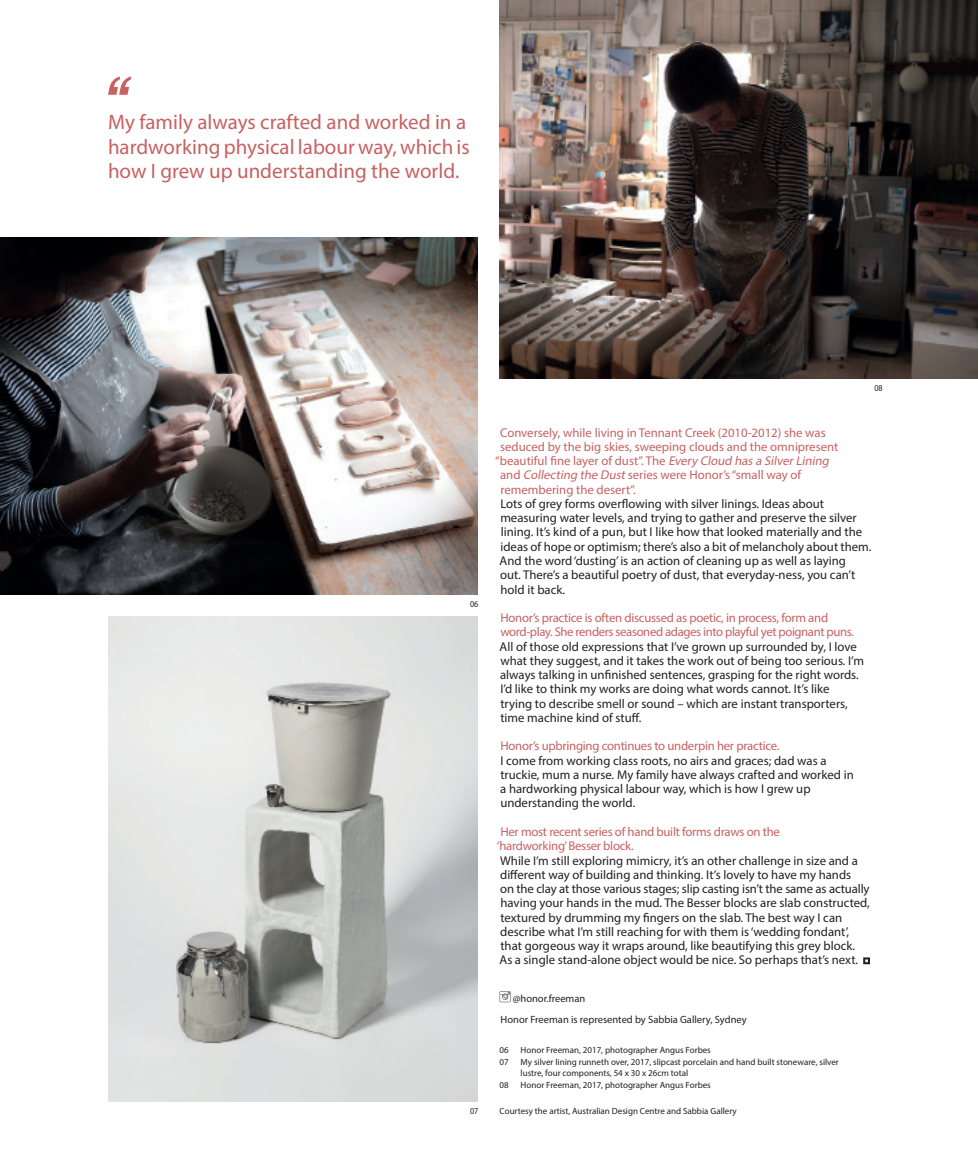
<style>
.page{position:relative;width:978px;height:1170px;background:#fff}
.page>*{position:absolute;margin:0;border:0;box-sizing:border-box;transform-origin:0 0}
.t1{font:21px/24.8px "Myriad Pro";color:#c86161}
.t2{font:12.75px/14.2px "Myriad Pro";color:#231f20}
.t3{font:12.75px/14.2px "Myriad Pro";letter-spacing:-.02em;color:#c86161}
.t4{font:12.75px "Myriad Pro";color:#c86161}
.t5{font:10.5px/21.1px "Myriad Pro";color:#231f20}
.t6{font:9px/10.5px "Myriad Pro";color:#231f20}
.t7{font:9px "Myriad Pro";color:#231f20;scale:.9 1}
.s1{font-style:italic}
</style>
<div class="page">
<svg style="left:863px;top:957px;width:7px;height:7px"></svg>
<svg style="left:500px;top:991px;width:11px;height:11px"></svg>
<img style="left:0;top:237px;width:478px;height:357px">
<img style="left:108px;top:616px;width:370px;height:485px">
<img style="left:500px;top:0;width:478px;height:378px">
<svg style="left:108px;top:77px;width:23px;height:18px"></svg>
<h1 class="t1" style="left:108px;top:109px;width:363px">My family always crafted and worked in a hardworking physical labour way, which is how I grew up understanding the world.</h1>
<p class="t7" style="left:470px;top:598px;width:11px">06</p>
<p class="t7" style="left:470px;top:1104px;width:11px">07</p>
<p class="t7" style="left:874px;top:383px;width:11px">08</p>
<p class="t4" style="left:500px;top:424px;width:327px">Conversely, while living in Tennant Creek (2010-2012) she was</p>
<p class="t4" style="left:500px;top:439px;width:340px">seduced by the big skies, sweeping clouds and the omnipresent</p>
<p class="t4" style="left:495px;top:453px;width:338px">“beautiful fine layer of dust”. The <span class="s1">Every Cloud has a SilverLining</span></p>
<p class="t4" style="left:500px;top:467px;width:303px">and <span class="s1">Collecting the Dust</span>series were Honor’s “small way of</p>
<p class="t4" style="left:500px;top:481px;width:137px">remembering the desert”.</p>
<p class="t2" style="left:500px;top:496px;width:373px">Lots of grey forms overflowing with silver linings. Ideas about measuring water levels, and trying to gather and preserve the silver lining. It’s kind of a pun, but I like how that looked materially and the ideas of hope or optimism; there’s also a bit of melancholy about them.<br>And the word ‘dusting’ is an action of cleaning up as well as laying<br>out. There’s a beautiful poetry of dust, that everyday-ness, you can’t hold it back.</p>
<p class="t3" style="left:500px;top:610px;width:355px">Honor’s practice is often discussed as poetic, in process, form and word-play. She renders seasoned adages into playful yet poignant puns.</p>
<p class="t2" style="left:500px;top:639px;width:366px">All of those old expressions that I’ve grown up surrounded by, I love what they suggest, and it takes the work out of being too serious. I’m always talking in unfinished sentences, grasping for the right words.<br>I’d like to think my works are doing what words cannot. It’s like<br>trying to describe smell or sound – which are instant transporters, time machine kind of stuff.</p>
<p class="t3" style="left:500px;top:738px;width:280px">Honor’s upbringing continues to underpin her practice.</p>
<p class="t2" style="left:500px;top:753px;width:355px">I come from working class roots, no airs and graces; dad was a truckie, mum a nurse. My family have always crafted and worked in a hardworking physical labour way, which is how I grew up understanding the world.</p>
<p class="t3" style="left:497px;top:824px;width:284px">Her most recent series of hand built forms draws on the ‘hardworking’ Besser block.</p>
<p class="t2" style="left:500px;top:852px;width:372px">While I’m still exploring mimicry, it’s an other challenge in size and a different way of building and thinking. It’s lovely to have my hands<br>on the clay at those various stages; slip casting isn’t the same as actually having your hands in the mud. The Besser blocks are slab constructed, textured by drumming my fingers on the slab. The best way I can describe what I’m still reaching for with them is ‘wedding fondant’, that gorgeous way it wraps around, like beautifying this grey block.<br>As a single stand-alone object would be nice. So perhaps that’s next.</p>
<p class="t5" style="left:501px;top:987px;width:248px;text-indent:12px">@honor.freeman<br>Honor Freeman is represented by Sabbia Gallery, Sydney</p>
<p class="t6" style="left:500px;top:1044px;width:11px">06</p>
<p class="t6" style="left:521px;top:1044px;width:192px">Honor Freeman, 2017, photographer Angus Forbes</p>
<p class="t6" style="left:500px;top:1056px;width:11px">07</p>
<p class="t6" style="left:521px;top:1056px;width:320px">My silver lining runneth over, 2017, slipcast porcelain and hand built stoneware, silver lustre, four components, 54 x 30 x 26cm total</p>
<p class="t6" style="left:500px;top:1079px;width:11px">08</p>
<p class="t6" style="left:521px;top:1079px;width:192px">Honor Freeman, 2017, photographer Angus Forbes</p>
<p class="t6" style="left:500px;top:1105px;width:239px">Courtesy the artist, Australian Design Centre and Sabbia Gallery</p>
</div>
